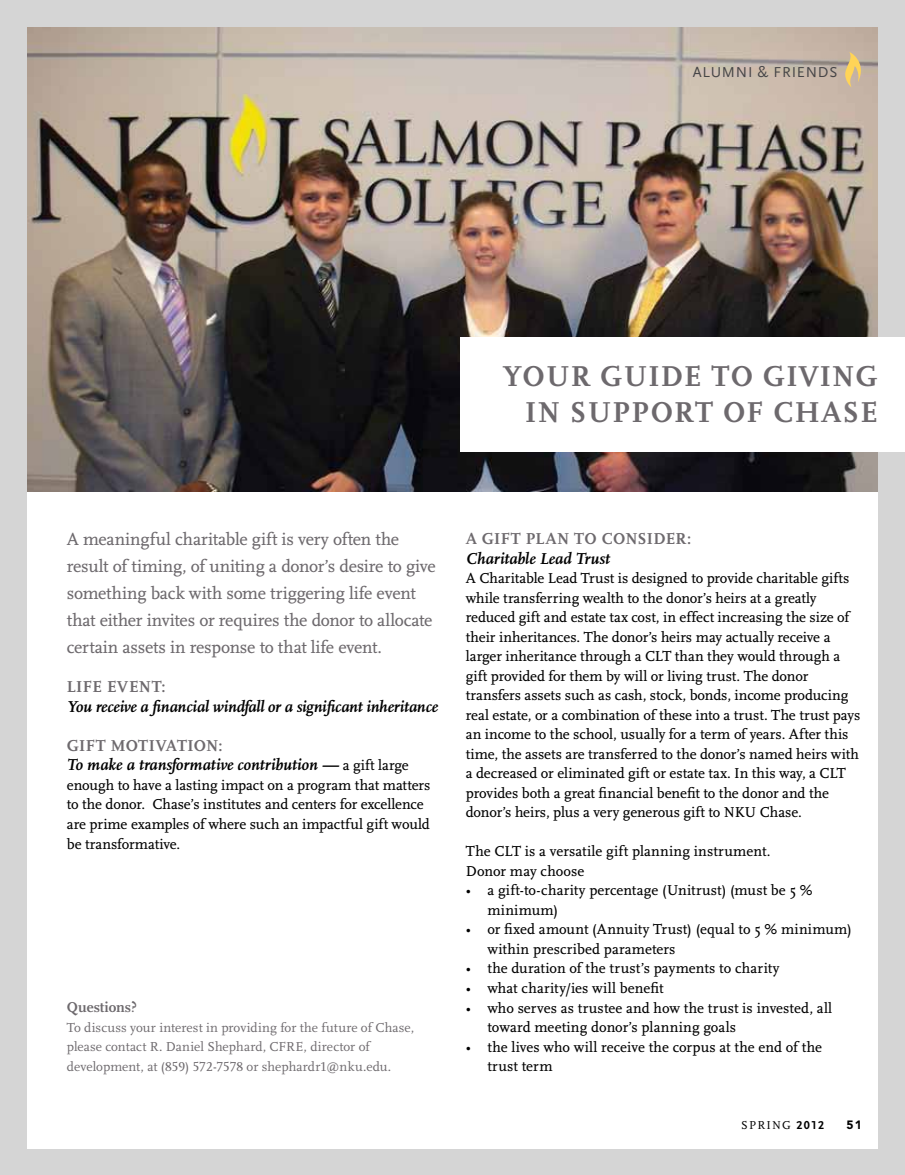
<style>
.page{position:relative;width:905px;height:1175px;background:#fff}
.page>*{position:absolute;margin:0;border:0;box-sizing:border-box;transform-origin:0 0}
.t1{font:700 30px/36px "AD Scala Tab";letter-spacing:.04em;color:#6d696d;text-align:right}
.t2{font:18px/27px "AD Scala Romein";letter-spacing:-.015em;color:#6d696d}
.t3{font:italic 700 16.5px/19.5px "Scala";letter-spacing:-.01em;color:#000}
.t4{font:700 16.5px "Scala";letter-spacing:.02em;color:#6d696d}
.t5{font:15px/19.5px "AD Scala Romein";color:#000}
.t6{font:15px "Scala Sans LF";letter-spacing:.05em;color:#464547}
.t7{font:700 15px "AD Scala";letter-spacing:-.005em;color:#6d696d}
.t8{font:13.5px/19.5px "Scala LF";letter-spacing:.005em;color:#6d696d}
.t9{font:12px "AD Scala Caps Romein";letter-spacing:.1em;color:#000}
.t10{font:900 12px "Avenir";color:#000}
.s1{font-style:normal;color:#6d696d}
.s2{font-family:"AD Scala Romein";font-weight:400;font-style:normal;font-size:15px}
.s3{font-family:"Scala Sans LF";font-weight:700}
</style>
<div class="page">
<div style="left:1px;top:0;width:903px;height:1174px;background:#d5d5d5"></div>
<div style="left:27px;top:27px;width:851px;height:1121px;background:#fff"></div>
<img style="left:27px;top:27px;width:851px;height:464px">
<div style="left:460px;top:338px;width:444px;height:114px;background:#fff"></div>
<svg style="left:845px;top:51px;width:23px;height:36px"></svg>
<p class="t6" style="left:692px;top:64px;width:146px">ALUMN I &amp; FRIEN DS</p>
<h1 class="t1" style="left:503px;top:359px;width:356px">YOUR GUIDE TO GIVING<br>IN SUPPORT OF CHASE</h1>
<p class="t2" style="left:67px;top:526px;width:370px">A meaningful charitable gift is very often the result of timing, of uniting a donor’s desire to give something back with some triggering life event that either invites or requires the donor to allocate certain assets in response to that life event.</p>
<p class="t4" style="left:67px;top:677px;width:100px">LIFE EVENT:</p>
<p class="t3" style="left:67px;top:697px;width:373px">You receive a financial windfall or a significant inheritance</p>
<p class="t3" style="left:67px;top:736px;width:343px"><span class="s1">GIFT MOTIVATION:<br></span>To make a transformative contribution — <span class="s2">a gift large</span></p>
<p class="t5" style="left:67px;top:775px;width:365px">enough to have a lasting impact on a program that matters to the donor. Chase’s institutes and centers for excellence are prime examples of where such an impactful gift would be transformative.</p>
<p class="t7" style="left:67px;top:998px;width:72px">Questions?</p>
<p class="t8" style="left:67px;top:1017px;width:349px">To discuss your interest in providing for the future of Chase, please contact R. Daniel Shephard, CFRE, director of development, at (859) 572-7578 or shephardr1@nku.edu.</p>
<p class="t4" style="left:466px;top:529px;width:227px">A GIFT PLAN TO CONSIDER:</p>
<p class="t3" style="left:466px;top:549px;width:145px">Charitable Lead Trust</p>
<p class="t5" style="left:466px;top:569px;width:396px">A Charitable Lead Trust is designed to provide charitable gifts while transferring wealth to the donor’s heirs at a greatly reduced gift and estate tax cost, in effect increasing the size of their inheritances. The donor’s heirs may actually receive a larger inheritance through a CLT than they would through a gift provided for them by will or living trust. The donor transfers assets such as cash, stock, bonds, income producing real estate, or a combination of these into a trust. The trust pays an income to the school, usually for a term of years. After this time, the assets are transferred to the donor’s named heirs with a decreased or eliminated gift or estate tax. In this way, a CLT provides both a great financial benefit to the donor and the donor’s heirs, plus a very generous gift to NKU Chase.</p>
<p class="t5" style="left:466px;top:842px;width:306px">The CLT is a versatile gift planning instrument.<br>Donor may choose</p>
<p class="t5" style="left:487px;top:881px;width:327px;text-indent:-22px">• a gift-to-charity percentage (Unitrust) (must be 5 % minimum)</p>
<p class="t5" style="left:487px;top:920px;width:366px;text-indent:-22px">• or fixed amount (Annuity Trust) (equal to 5 % minimum) within prescribed parameters</p>
<p class="t5" style="left:466px;top:959px;width:315px">• the duration of the trust’s payments to charity</p>
<p class="t5" style="left:466px;top:978px;width:199px">• what charity/ies will benefit</p>
<p class="t5" style="left:487px;top:998px;width:346px;text-indent:-22px">• who serves as trustee and how the trust is invested, all toward meeting donor’s planning goals</p>
<p class="t5" style="left:487px;top:1037px;width:336px;text-indent:-22px">• the lives who will receive the corpus at the end of the trust term</p>
<p class="t9" style="left:741px;top:1118px;width:85px">SPRING <span class="s3">2012</span></p>
<p class="t10" style="left:846px;top:1117px;width:17px">51</p>
</div>
